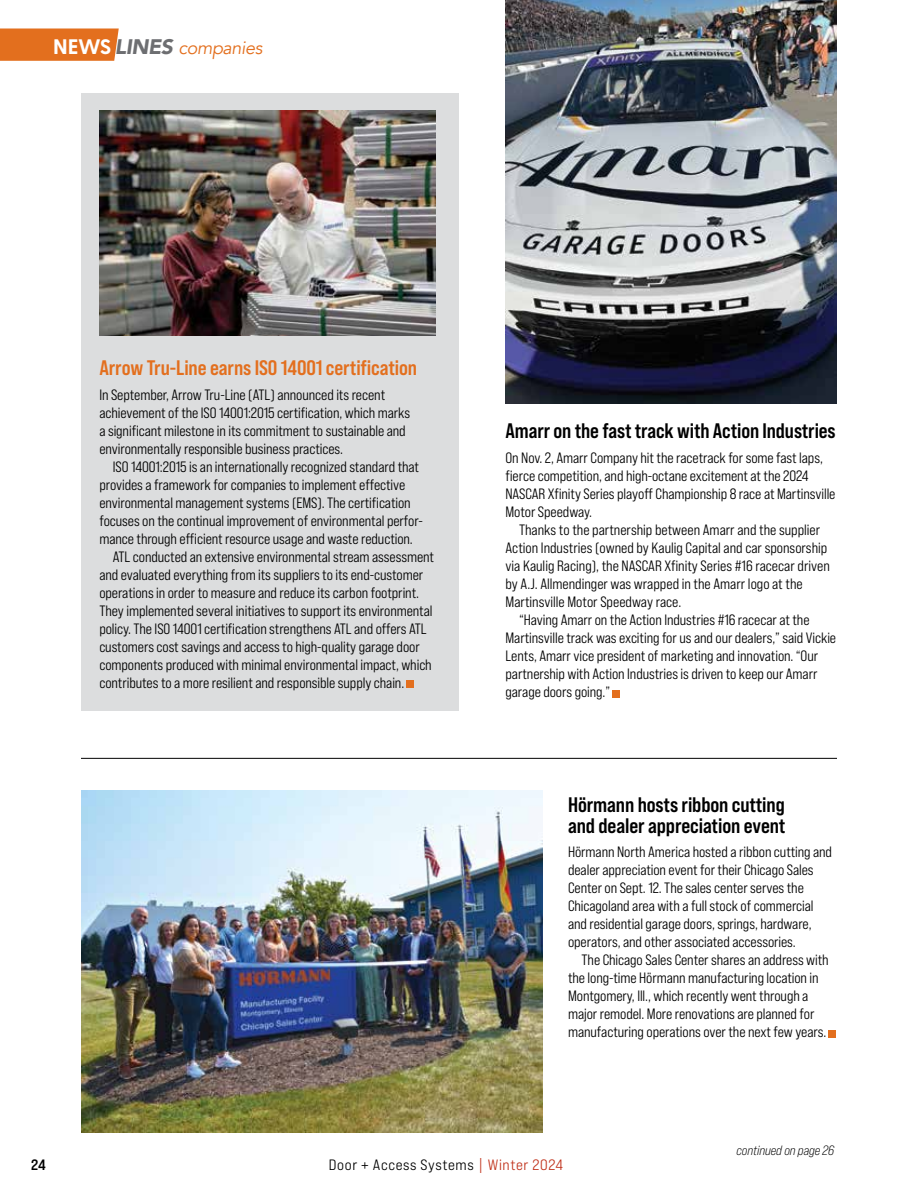
<style>
.page{position:relative;width:918px;height:1188px;background:#fff}
.page>*{position:absolute;margin:0;border:0;box-sizing:border-box;transform-origin:0 0}
.t1{font:21px/21px "Bebas Neue Pro Sm E Bd";letter-spacing:-.005em;color:#000}
.t2{font:21px "Bebas Neue Pro Sm E Bd";letter-spacing:-.005em;color:#e36f1e}
.t3{font:italic 18px "Avenir";letter-spacing:-.02em;color:#e36f1e}
.t4{font:15px/18px "Bebas Neue Pro Sm E Md";letter-spacing:-.005em;color:#000}
.t5{font:15px "Bebas Neue Pro Exp Md";letter-spacing:.04em;color:#000}
.t6{font:15px "Bebas Neue Pro Exp Bd";color:#000}
.t7{font:13.5px "Bebas Neue Pro Sm E Bk It";letter-spacing:-.005em;color:#000}
.s1{font-family:"Greycliff CF";font-weight:700;font-style:normal;font-size:21px;color:#fff}
.s2{font-weight:900;font-size:21px;color:#6d6e71}
.s3{color:#c0311a}
</style>
<div class="page">
<div style="left:0;top:29px;width:119px;height:32px;background:#e36f1e"></div>
<div style="left:829px;top:1030px;width:7px;height:7px;background:#e36f1e"></div>
<div style="left:613px;top:690px;width:7px;height:7px;background:#e36f1e"></div>
<img style="left:81px;top:791px;width:461px;height:341px">
<img style="left:506px;top:0;width:331px;height:403px">
<div style="left:81px;top:93px;width:378px;height:618px;background:#dcddde"></div>
<div style="left:407px;top:681px;width:7px;height:7px;background:#e36f1e"></div>
<img style="left:99px;top:110px;width:336px;height:226px">
<hr style="left:81px;top:758px;width:756px;height:1px;background:#000">
<p class="t3" style="left:53px;top:37px;width:211px"><span class="s1">NEWS</span> <span class="s2">LINES</span> companies</p>
<h1 class="t2" style="left:99px;top:355px;width:319px">Arrow Tru-Line earns ISO 14001 certification</h1>
<p class="t4" style="left:99px;top:386px;width:312px">In September, Arrow Tru-Line (ATL) announced its recent achievement of the ISO 14001:2015 certification, which marks a significant milestone in its commitment to sustainable and environmentally responsible business practices.</p>
<p class="t4" style="left:113px;top:458px;width:308px">ISO 14001:2015 is an internationally recognized standard that</p>
<p class="t4" style="left:99px;top:476px;width:308px">provides a framework for companies to implement effective</p>
<p class="t4" style="left:99px;top:494px;width:313px">environmental management systems (EMS). The certification</p>
<p class="t4" style="left:99px;top:512px;width:325px">focuses on the continual improvement of environmental perfor-</p>
<p class="t4" style="left:99px;top:530px;width:315px">mance through efficient resource usage and waste reduction.</p>
<p class="t4" style="left:113px;top:548px;width:323px">ATL conducted an extensive environmental stream assessment</p>
<p class="t4" style="left:99px;top:566px;width:325px">and evaluated everything from its suppliers to its end-customer</p>
<p class="t4" style="left:99px;top:584px;width:321px">operations in order to measure and reduce its carbon footprint.</p>
<p class="t4" style="left:99px;top:602px;width:335px">They implemented several initiatives to support its environmental</p>
<p class="t4" style="left:99px;top:620px;width:329px">policy. The ISO 14001 certification strengthens ATL and offers ATL</p>
<p class="t4" style="left:99px;top:638px;width:322px">customers cost savings and access to high-quality garage door</p>
<p class="t4" style="left:99px;top:656px;width:334px">components produced with minimal environmental impact, which</p>
<p class="t4" style="left:99px;top:674px;width:306px">contributes to a more resilient and responsible supply chain.</p>
<h1 class="t1" style="left:506px;top:420px;width:332px">Amarr on the fast track with Action Industries</h1>
<p class="t4" style="left:506px;top:449px;width:331px">On Nov. 2, Amarr Company hit the racetrack for some fast laps, fierce competition, and high-octane excitement at the 2024<br>NASCAR Xfinity Series playoff Championship 8 race at Martinsville Motor Speedway.</p>
<p class="t4" style="left:506px;top:521px;width:326px;text-indent:14px">Thanks to the partnership between Amarr and the supplier Action Industries (owned by Kaulig Capital and car sponsorship via Kaulig Racing), the NASCAR Xfinity Series #16 racecar driven by A.J. Allmendinger was wrapped in the Amarr logo at the Martinsville Motor Speedway race.</p>
<p class="t4" style="left:506px;top:611px;width:332px;text-indent:14px">“Having Amarr on the Action Industries #16 racecar at the Martinsville track was exciting for us and our dealers,” said Vickie Lents, Amarr vice president of marketing and innovation. “Our partnership with Action Industries is driven to keep our Amarr garage doors going.”</p>
<h1 class="t1" style="left:568px;top:793px;width:219px">Hörmann hosts ribbon cutting and dealer appreciation event</h1>
<p class="t4" style="left:568px;top:843px;width:266px">Hörmann North America hosted a ribbon cutting and dealer appreciation event for their Chicago Sales Center on Sept. 12. The sales center serves the Chicagoland area with a full stock of commercial and residential garage doors, springs, hardware, operators, and other associated accessories.</p>
<p class="t4" style="left:568px;top:951px;width:262px;text-indent:14px">The Chicago Sales Center shares an address with the long-time Hörmann manufacturing location in Montgomery, Ill., which recently went through a major remodel. More renovations are planned for manufacturing operations over the next few years.</p>
<p class="t6" style="left:31px;top:1155px;width:16px">24</p>
<p class="t5" style="left:329px;top:1155px;width:236px">Door + Access Systems <span class="s3">| Winter 2024</span></p>
<p class="t7" style="left:737px;top:1142px;width:99px">continued on page 26</p>
</div>
